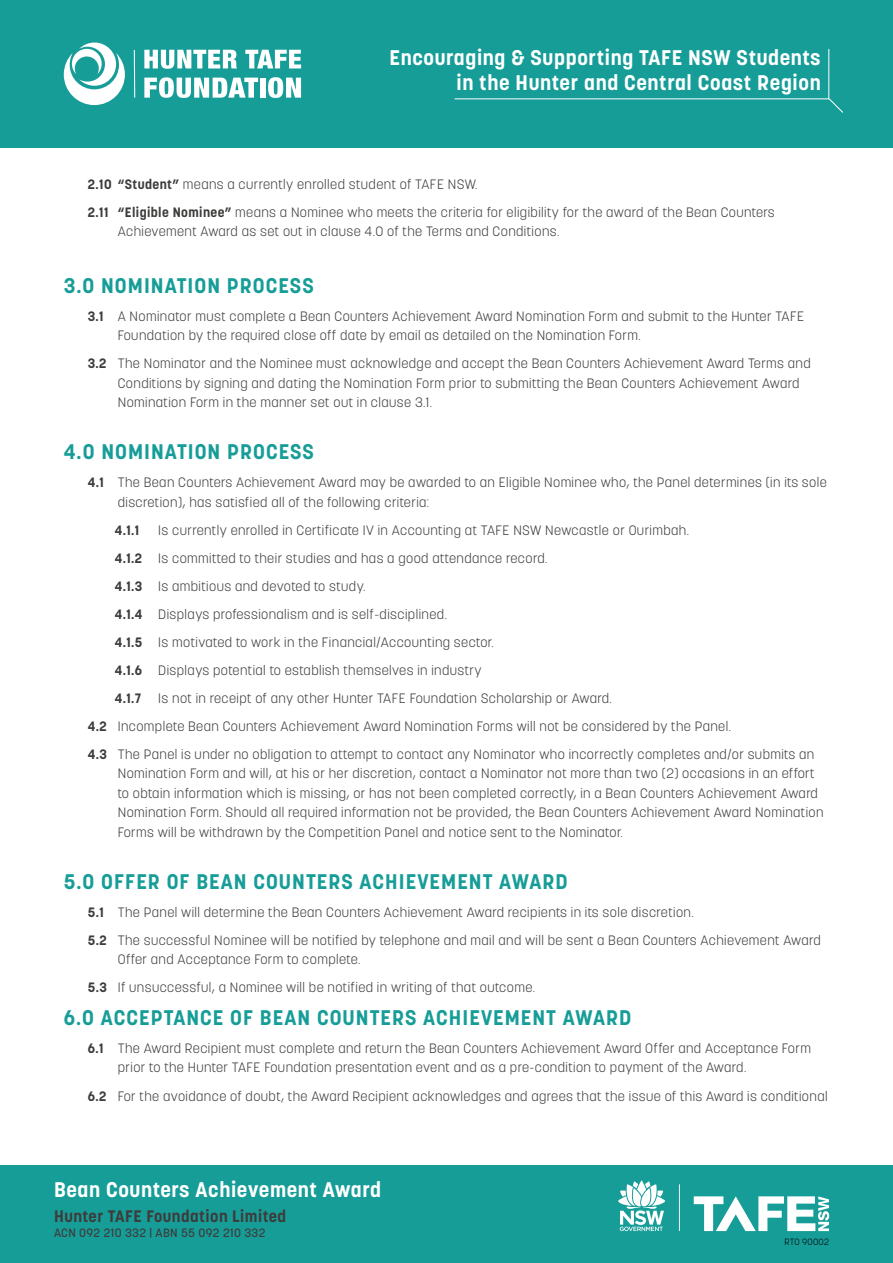
<style>
.page{position:relative;width:893px;height:1263px;background:#fff}
.page>*{position:absolute;margin:0;border:0;box-sizing:border-box;transform-origin:0 0}
.t1{font:700 21px "Korolev";letter-spacing:.05em;color:#179d98}
.t2{font:700 21px/25.5px "Korolev";letter-spacing:.03em;color:#fff;text-align:right}
.t3{font:700 16.5px "Korolev";letter-spacing:.03em;color:#3c3c3b}
.t4{font:300 13.5px/19.5px "Korolev";letter-spacing:.03em;color:#3c3c3b}
.t5{font:700 13.5px "Korolev";color:#3c3c3b}
.t6{font:500 12px "Korolev";letter-spacing:.03em;color:#3c3c3b}
.t7{font:300 9px "Korolev";letter-spacing:.03em;color:#000}
.s1{font-weight:700}
</style>
<div class="page">
<div style="left:0;top:0;width:893px;height:148px;background:#179d98"></div>
<svg style="left:454px;top:48px;width:389px;height:65px"></svg>
<div style="left:0;top:1165px;width:893px;height:98px;background:#179d98"></div>
<svg style="left:144px;top:50px;width:93px;height:19px"></svg>
<svg style="left:245px;top:50px;width:56px;height:18px"></svg>
<svg style="left:144px;top:77px;width:114px;height:21px"></svg>
<div style="left:260px;top:78px;width:5px;height:19px;background:#fff"></div>
<svg style="left:268px;top:77px;width:33px;height:21px"></svg>
<svg style="left:64px;top:43px;width:61px;height:62px"></svg>
<hr style="left:134px;top:50px;width:1px;height:48px;background:#fff">
<svg style="left:694px;top:1196px;width:135px;height:35px"></svg>
<hr style="left:679px;top:1184px;width:1px;height:47px;background:#fff">
<svg style="left:618px;top:1180px;width:47px;height:51px"></svg>
<h1 class="t2" style="left:390px;top:45px;width:433px">Encouraging &amp; Supporting TAFE NSW Students in the Hunter and Central Coast Region</h1>
<p class="t4" style="left:88px;top:174px;width:391px"><span class="s1">2.10 “Student”</span> means a currently enrolled student of TAFE NSW.</p>
<p class="t4" style="left:118px;top:202px;width:658px;text-indent:-30px"><span class="s1">2.11 “Eligible Nominee”</span> means a Nominee who meets the criteria for eligibility for the award of the Bean Counters<br>Achievement Award as set out in clause 4.0 of the Terms and Conditions.</p>
<p class="t1" style="left:64px;top:272px;width:251px">3.0 NOMINATION PROCESS</p>
<p class="t4" style="left:118px;top:306px;width:688px;text-indent:-30px"><span class="s1">3.1</span> A Nominator must complete a Bean Counters Achievement Award Nomination Form and submit to the Hunter TAFE<br>Foundation by the required close off date by email as detailed on the Nomination Form.</p>
<p class="t4" style="left:118px;top:354px;width:694px;text-indent:-30px"><span class="s1">3.2</span> The Nominator and the Nominee must acknowledge and accept the Bean Counters Achievement Award Terms and<br>Conditions by signing and dating the Nomination Form prior to submitting the Bean Counters Achievement Award<br>Nomination Form in the manner set out in clause 3.1.</p>
<p class="t1" style="left:64px;top:439px;width:252px">4.0 NOMINATION PROCESS</p>
<p class="t4" style="left:118px;top:473px;width:710px;text-indent:-30px"><span class="s1">4.1</span> The Bean Counters Achievement Award may be awarded to an Eligible Nominee who, the Panel determines (in its sole discretion), has satisfied all of the following criteria:</p>
<p class="t5" style="left:115px;top:522px;width:26px">4.1.1</p>
<p class="t4" style="left:158px;top:520px;width:532px">Is currently enrolled in Certificate IV in Accounting at TAFE NSW Newcastle or Ourimbah.</p>
<p class="t4" style="left:115px;top:548px;width:434px"><span class="s1">4.1.2</span> Is committed to their studies and has a good attendance record.</p>
<p class="t4" style="left:115px;top:576px;width:252px"><span class="s1">4.1.3</span> Is ambitious and devoted to study.</p>
<p class="t4" style="left:115px;top:604px;width:334px"><span class="s1">4.1.4</span> Displays professionalism and is self-disciplined.</p>
<p class="t4" style="left:115px;top:632px;width:380px"><span class="s1">4.1.5</span> Is motivated to work in the Financial/Accounting sector.</p>
<p class="t4" style="left:115px;top:660px;width:368px"><span class="s1">4.1.6</span> Displays potential to establish themselves in industry</p>
<p class="t5" style="left:115px;top:690px;width:28px">4.1.7</p>
<p class="t4" style="left:158px;top:688px;width:455px">Is not in receipt of any other Hunter TAFE Foundation Scholarship or Award.</p>
<p class="t4" style="left:88px;top:716px;width:645px"><span class="s1">4.2</span> Incomplete Bean Counters Achievement Award Nomination Forms will not be considered by the Panel.</p>
<p class="t4" style="left:118px;top:744px;width:707px;text-indent:-30px"><span class="s1">4.3</span> The Panel is under no obligation to attempt to contact any Nominator who incorrectly completes and/or submits an Nomination Form and will, at his or her discretion, contact a Nominator not more than two (2) occasions in an effort to obtain information which is missing, or has not been completed correctly, in a Bean Counters Achievement Award Nomination Form. Should all required information not be provided, the Bean Counters Achievement Award Nomination Forms will be withdrawn by the Competition Panel and notice sent to the Nominator.</p>
<p class="t1" style="left:64px;top:868px;width:505px">5.0 OFFER OF BEAN COUNTERS ACHIEVEMENT AWARD</p>
<p class="t4" style="left:88px;top:902px;width:607px"><span class="s1">5.1</span> The Panel will determine the Bean Counters Achievement Award recipients in its sole discretion.</p>
<p class="t4" style="left:118px;top:930px;width:704px;text-indent:-30px"><span class="s1">5.2</span> The successful Nominee will be notified by telephone and mail and will be sent a Bean Counters Achievement Award<br>Offer and Acceptance Form to complete.</p>
<p class="t4" style="left:88px;top:978px;width:449px"><span class="s1">5.3</span> If unsuccessful, a Nominee will be notified in writing of that outcome.</p>
<p class="t1" style="left:64px;top:1004px;width:569px">6.0 ACCEPTANCE OF BEAN COUNTERS ACHIEVEMENT AWARD</p>
<p class="t4" style="left:118px;top:1038px;width:695px;text-indent:-30px"><span class="s1">6.1</span> The Award Recipient must complete and return the Bean Counters Achievement Award Offer and Acceptance Form prior to the Hunter TAFE Foundation presentation event and as a pre-condition to payment of the Award.</p>
<p class="t4" style="left:88px;top:1086px;width:741px"><span class="s1">6.2</span> For the avoidance of doubt, the Award Recipient acknowledges and agrees that the issue of this Award is conditional</p>
<h1 class="t2" style="left:54px;top:1177px;width:329px">Bean Counters Achievement Award</h1>
<p class="t3" style="left:54px;top:1206px;width:234px">Hunter TAFE Foundation Limited</p>
<p class="t6" style="left:54px;top:1225px;width:213px">ACN 092 210 332 | ABN 55 092 210 332</p>
<p class="t7" style="left:785px;top:1236px;width:46px">RTO 90002</p>
</div>
